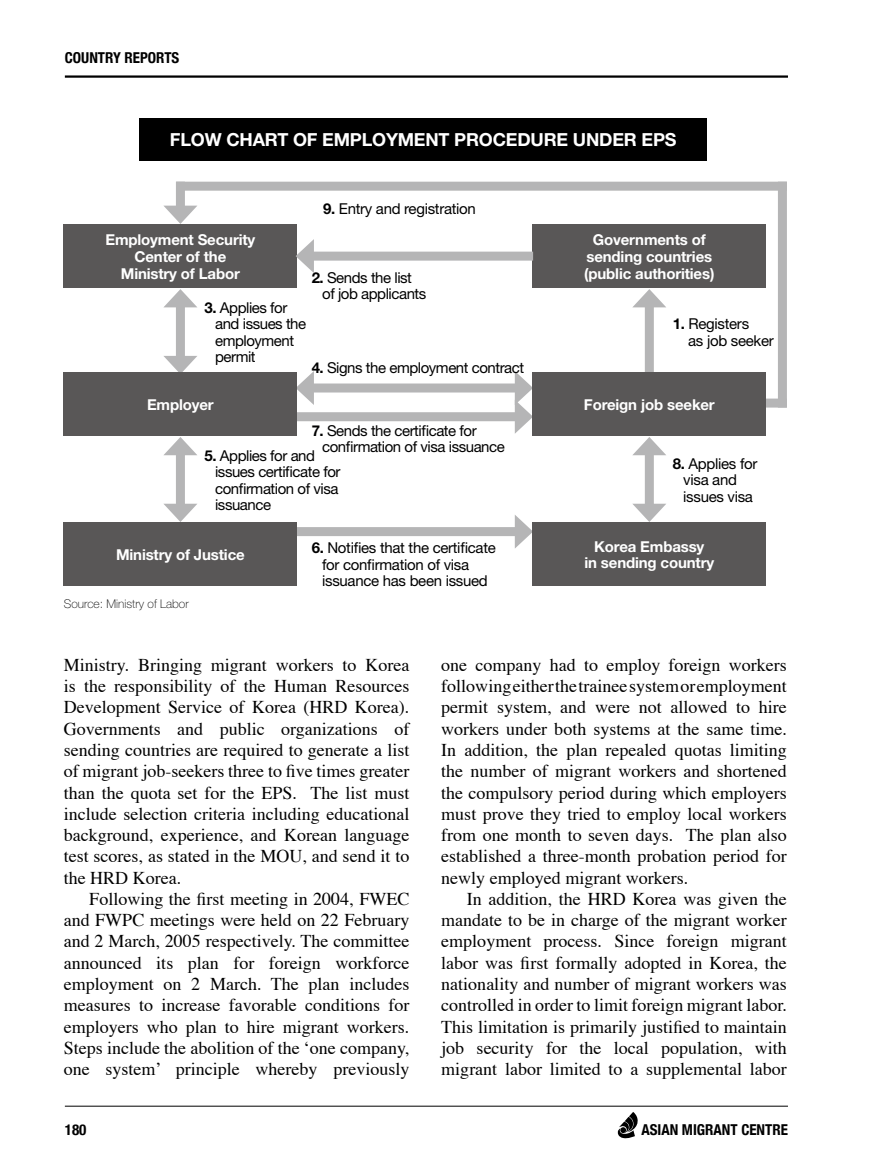
<style>
.page{position:relative;width:872px;height:1170px;background:#fff}
.page>*{position:absolute;margin:0;border:0;box-sizing:border-box;transform-origin:0 0}
.t1{font:18px/21.3px "Times";color:#000;text-align:justify}
.t2{font:700 18px "Helvetica Neue";letter-spacing:-.01em;color:#fff}
.t3{font:15px/16.5px "Helvetica Neue";letter-spacing:-.03em;color:#000}
.t4{font:700 15px/16.5px "Helvetica Neue";letter-spacing:-.01em;color:#fff;text-align:center}
.t5{font:700 condensed 15px "Helvetica Neue";color:#000}
.t6{font:100 12px "Helvetica Neue";color:#000}
.s1{font-weight:700}
</style>
<div class="page">
<hr style="left:65px;top:75px;width:723px;height:3px;background:#000">
<hr style="left:65px;top:1105px;width:723px;height:1px;background:#000">
<svg style="left:618px;top:1112px;width:20px;height:26px"></svg>
<div style="left:64px;top:224px;width:233px;height:64px;background:#595757"></div>
<div style="left:533px;top:224px;width:233px;height:64px;background:#595757"></div>
<div style="left:139px;top:118px;width:568px;height:42px;background:#000"></div>
<div style="left:645px;top:300px;width:9px;height:74px;background:#b5b5b6"></div>
<svg style="left:633px;top:289px;width:33px;height:18px"></svg>
<div style="left:645px;top:448px;width:9px;height:63px;background:#b5b5b6"></div>
<svg style="left:632px;top:503px;width:34px;height:19px"></svg>
<svg style="left:633px;top:437px;width:33px;height:18px"></svg>
<div style="left:778px;top:182px;width:9px;height:225px;background:#b5b5b6"></div>
<div style="left:176px;top:182px;width:611px;height:9px;background:#b5b5b6"></div>
<div style="left:176px;top:300px;width:9px;height:63px;background:#b5b5b6"></div>
<svg style="left:164px;top:356px;width:33px;height:16px"></svg>
<svg style="left:164px;top:289px;width:33px;height:18px"></svg>
<div style="left:765px;top:398px;width:22px;height:9px;background:#b5b5b6"></div>
<div style="left:176px;top:182px;width:9px;height:31px;background:#b5b5b6"></div>
<svg style="left:164px;top:206px;width:33px;height:18px"></svg>
<div style="left:296px;top:527px;width:226px;height:9px;background:#b5b5b6"></div>
<svg style="left:515px;top:515px;width:18px;height:33px"></svg>
<div style="left:176px;top:448px;width:9px;height:63px;background:#b5b5b6"></div>
<svg style="left:164px;top:503px;width:33px;height:19px"></svg>
<svg style="left:164px;top:437px;width:33px;height:18px"></svg>
<div style="left:296px;top:412px;width:226px;height:9px;background:#b5b5b6"></div>
<div style="left:307px;top:383px;width:215px;height:9px;background:#b5b5b6"></div>
<svg style="left:297px;top:371px;width:17px;height:34px"></svg>
<svg style="left:515px;top:371px;width:18px;height:62px"></svg>
<div style="left:307px;top:251px;width:226px;height:9px;background:#b5b5b6"></div>
<svg style="left:296px;top:239px;width:18px;height:34px"></svg>
<div style="left:64px;top:372px;width:233px;height:64px;background:#595757"></div>
<div style="left:533px;top:372px;width:233px;height:64px;background:#595757"></div>
<div style="left:64px;top:522px;width:233px;height:63px;background:#595757"></div>
<div style="left:533px;top:522px;width:233px;height:63px;background:#595757"></div>
<p class="t5" style="left:65px;top:48px;width:116px">COUNTRY REPORTS</p>
<p class="t2" style="left:170px;top:129px;width:13px">flo</p>
<p class="t2" style="left:205px;top:129px;width:35px">w chart</p>
<p class="t2" style="left:293px;top:129px;width:82px">of Employment</p>
<p class="t2" style="left:454px;top:129px;width:26px">procedure</p>
<p class="t2" style="left:573px;top:129px;width:14px">under</p>
<p class="t2" style="left:641px;top:129px;width:34px">eps</p>
<p class="t3" style="left:323px;top:200px;width:154px"><span class="s1">9.</span> Entry and registration</p>
<p class="t4" style="left:105px;top:231px;width:151px">Employment Security<br>Center of the<br>Ministry of Labor</p>
<p class="t4" style="left:584px;top:231px;width:132px">Governments of sending countries (public authorities)</p>
<p class="t3" style="left:322px;top:269px;width:106px;text-indent:-10px"><span class="s1">2.</span> Sends the list of job applicants</p>
<p class="t3" style="left:215px;top:299px;width:93px;text-indent:-10px"><span class="s1">3.</span> Applies for and issues the employment permit</p>
<p class="t3" style="left:688px;top:315px;width:87px;text-indent:-15px"><span class="s1">1.</span> Registers<br>as job seeker</p>
<p class="t3" style="left:312px;top:359px;width:214px"><span class="s1">4.</span> Signs the employment contract</p>
<p class="t4" style="left:147px;top:396px;width:68px">Employer</p>
<p class="t4" style="left:584px;top:396px;width:132px">Foreign job seeker</p>
<p class="t3" style="left:322px;top:422px;width:184px;text-indent:-10px"><span class="s1">7.</span> Sends the certificate for confirmation of visa issuance</p>
<p class="t3" style="left:215px;top:447px;width:127px;text-indent:-10px"><span class="s1">5.</span> Applies for and issues certificate for confirmation of visa issuance</p>
<p class="t3" style="left:683px;top:455px;width:76px;text-indent:-10px"><span class="s1">8.</span> Applies for visa and issues visa</p>
<p class="t4" style="left:116px;top:546px;width:130px">Ministry of Justice</p>
<p class="t4" style="left:584px;top:537px;width:131px">Korea Embassy<br>in sending country</p>
<p class="t3" style="left:322px;top:539px;width:175px;text-indent:-10px"><span class="s1">6.</span> Notifies that the certificate for confirmation of visa issuance has been issued</p>
<p class="t6" style="left:64px;top:596px;width:126px">Source: Ministry of Labor</p>
<p class="t1" style="left:64px;top:652px;width:347px">Ministry. Bringing migrant workers to Korea is the responsibility of the Human Resources Development Service of Korea (HRD Korea).<br>Governments and public organizations of sending countries are required to generate a list of migrant job-seekers three to five times greater than the quota set for the EPS. The list must include selection criteria including educational background, experience, and Korean language test scores, as stated in the MOU, and send it to the HRD Korea.</p>
<p class="t1" style="left:64px;top:886px;width:347px;text-indent:26px">Following the first meeting in 2004, FWEC and FWPC meetings were held on 22 February and 2 March, 2005 respectively. The committee announced its plan for foreign workforce employment on 2 March. The plan includes measures to increase favorable conditions for employers who plan to hire migrant workers.<br>Steps include the abolition of the ‘one company, one system’ principle whereby previously</p>
<p class="t1" style="left:441px;top:652px;width:347px">one company had to employ foreign workers following either the trainee system or employment permit system, and were not allowed to hire workers under both systems at the same time.<br>In addition, the plan repealed quotas limiting the number of migrant workers and shortened the compulsory period during which employers must prove they tried to employ local workers from one month to seven days. The plan also established a three-month probation period for newly employed migrant workers.</p>
<p class="t1" style="left:441px;top:886px;width:347px;text-indent:26px">In addition, the HRD Korea was given the mandate to be in charge of the migrant worker employment process. Since foreign migrant labor was first formally adopted in Korea, the nationality and number of migrant workers was controlled in order to limit foreign migrant labor.<br>This limitation is primarily justified to maintain job security for the local population, with migrant labor limited to a supplemental labor</p>
<p class="t5" style="left:65px;top:1120px;width:23px">180</p>
<p class="t5" style="left:641px;top:1120px;width:148px">ASIAN MIGRANT CENTRE</p>
</div>
